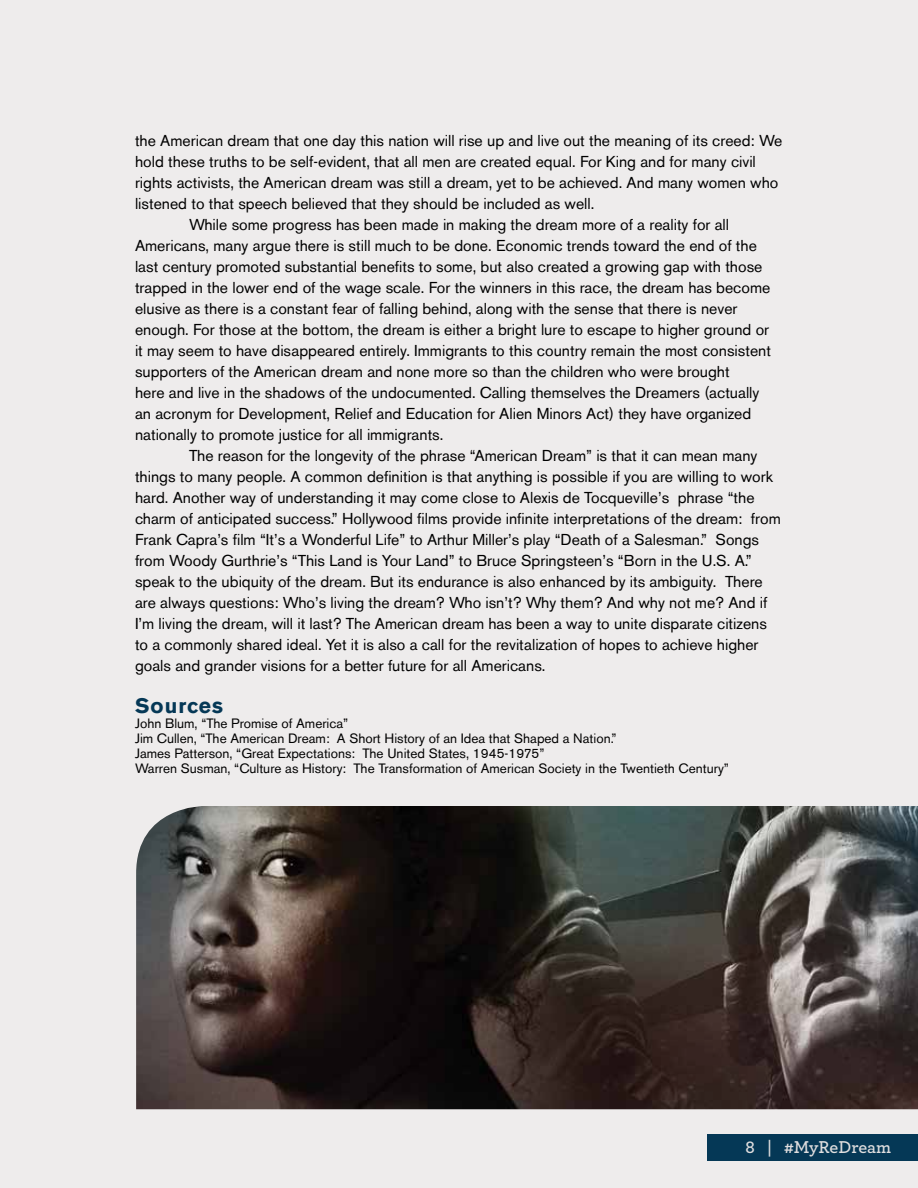
<style>
.page{position:relative;width:918px;height:1188px;background:#eeecec}
.page>*{position:absolute;margin:0;border:0;box-sizing:border-box;transform-origin:0 0}
.t1{font:700 21px "Akzidenz Grotesk BE";letter-spacing:.05em;color:#053856}
.t2{font:600 18px "Archer Pro";letter-spacing:-.005em;color:#e0dedf}
.t3{font:15.75px "Akzidenz Grotesk BE";color:#000}
.t4{font:13.5px/15px "Akzidenz Grotesk BE";color:#000}
</style>
<div class="page">
<div style="left:707px;top:1134px;width:211px;height:27px;background:#053856"></div>
<img style="left:136px;top:806px;width:782px;height:303px">
<p class="t3" style="left:135px;top:131px;width:649px">the American dream that one day this nation will rise up and live out the meaning of its creed: We</p>
<p class="t3" style="left:135px;top:152px;width:622px">hold these truths to be self-evident, that all men are created equal. For King and for many civil</p>
<p class="t3" style="left:135px;top:173px;width:645px">rights activists, the American dream was still a dream, yet to be achieved. And many women who</p>
<p class="t3" style="left:135px;top:194px;width:461px">listened to that speech believed that they should be included as well.</p>
<p class="t3" style="left:189px;top:215px;width:542px">While some progress has been made in making the dream more of a reality for all</p>
<p class="t3" style="left:135px;top:236px;width:623px">Americans, many argue there is still much to be done. Economic trends toward the end of the</p>
<p class="t3" style="left:135px;top:257px;width:629px">last century promoted substantial benefits to some, but also created a growing gap with those</p>
<p class="t3" style="left:135px;top:278px;width:637px">trapped in the lower end of the wage scale. For the winners in this race, the dream has become</p>
<p class="t3" style="left:135px;top:299px;width:604px">elusive as there is a constant fear of falling behind, along with the sense that there is never</p>
<p class="t3" style="left:135px;top:320px;width:636px">enough. For those at the bottom, the dream is either a bright lure to escape to higher ground or</p>
<p class="t3" style="left:135px;top:341px;width:638px">it may seem to have disappeared entirely. Immigrants to this country remain the most consistent</p>
<p class="t3" style="left:135px;top:362px;width:596px">supporters of the American dream and none more so than the children who were brought</p>
<p class="t3" style="left:135px;top:383px;width:626px">here and live in the shadows of the undocumented. Calling themselves the Dreamers (actually</p>
<p class="t3" style="left:135px;top:404px;width:618px">an acronym for Development, Relief and Education for Alien Minors Act) they have organized</p>
<p class="t3" style="left:135px;top:425px;width:310px">nationally to promote justice for all immigrants.</p>
<p class="t3" style="left:189px;top:446px;width:570px">The reason for the longevity of the phrase “American Dream” is that it can mean many</p>
<p class="t3" style="left:135px;top:467px;width:639px">things to many people. A common definition is that anything is possible if you are willing to work</p>
<p class="t3" style="left:135px;top:488px;width:621px">hard. Another way of understanding it may come close to Alexis de Tocqueville’s phrase “the</p>
<p class="t3" style="left:135px;top:509px;width:647px">charm of anticipated success.” Hollywood films provide infinite interpretations of the dream: from</p>
<p class="t3" style="left:135px;top:530px;width:626px">Frank Capra’s film “It’s a Wonderful Life” to Arthur Miller’s play “Death of a Salesman.” Songs</p>
<p class="t3" style="left:135px;top:551px;width:618px">from Woody Gurthrie’s “This Land is Your Land” to Bruce Springsteen’s “Born in the U.S. A.”</p>
<p class="t3" style="left:135px;top:572px;width:629px">speak to the ubiquity of the dream. But its endurance is also enhanced by its ambiguity. There</p>
<p class="t3" style="left:135px;top:593px;width:634px">are always questions: Who’s living the dream? Who isn’t? Why them? And why not me? And if</p>
<p class="t3" style="left:135px;top:614px;width:634px">I’m living the dream, will it last? The American dream has been a way to unite disparate citizens</p>
<p class="t3" style="left:135px;top:635px;width:625px">to a commonly shared ideal. Yet it is also a call for the revitalization of hopes to achieve higher</p>
<p class="t3" style="left:135px;top:656px;width:412px">goals and grander visions for a better future for all Americans.</p>
<h1 class="t1" style="left:135px;top:694px;width:90px">Sources</h1>
<p class="t4" style="left:135px;top:716px;width:595px">John Blum, “The Promise of America”<br>Jim Cullen, “The American Dream: A Short History of an Idea that Shaped a Nation.”<br>James Patterson, “Great Expectations: The United States, 1945-1975”<br>Warren Susman, “Culture as History: The Transformation of American Society in the Twentieth Century”</p>
<p class="t2" style="left:746px;top:1133px;width:147px">8 | #MyReDream</p>
</div>
